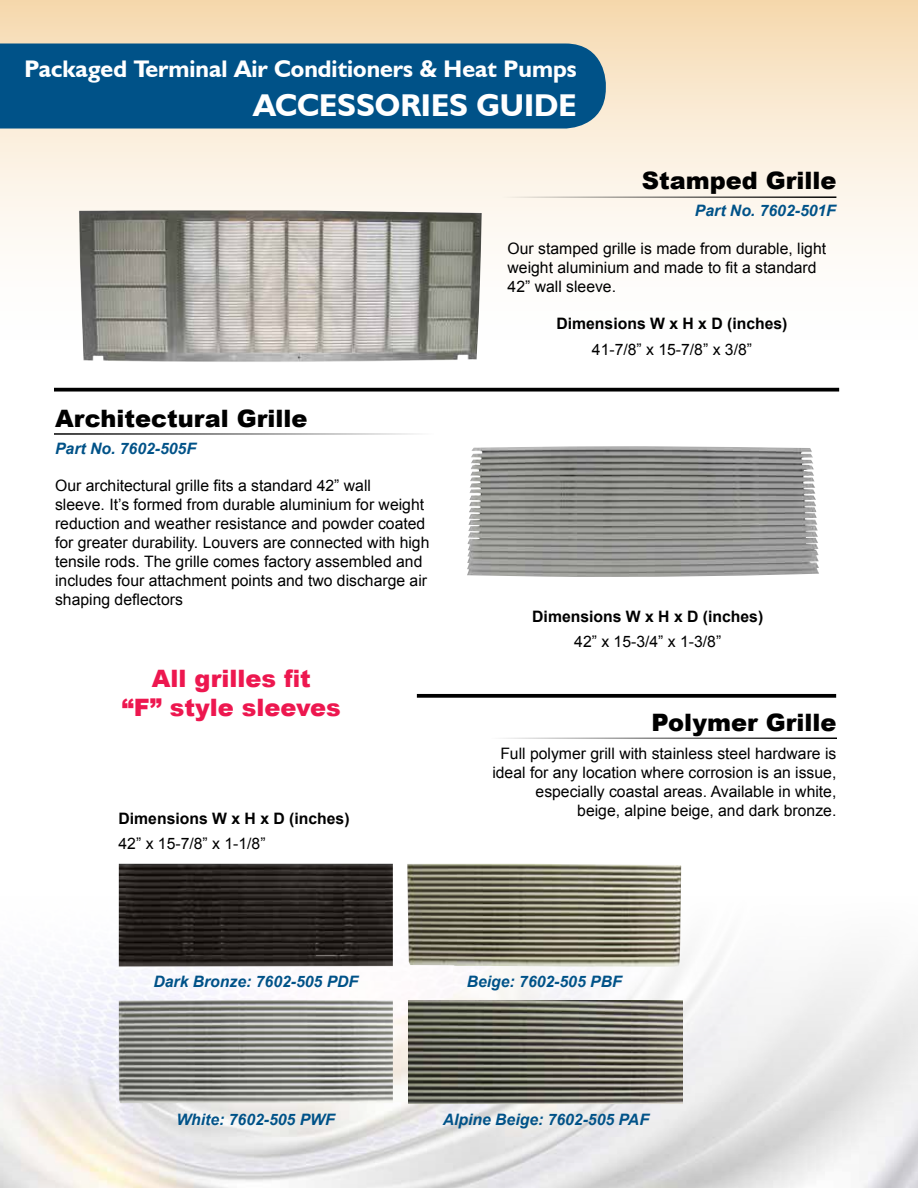
<style>
.page{position:relative;width:918px;height:1188px;background:#fff}
.page>*{position:absolute;margin:0;border:0;box-sizing:border-box;transform-origin:0 0}
.t1{font:700 31.5px "Humanist 521 BT";color:#fff}
.t2{font:900 24px "Arial";color:#000}
.t3{font:700 24px "Humanist 521 BT";color:#fff}
.t4{font:900 24px "Arial";color:#ed174f}
.t5{font:15.75px/18.9px "Arial";color:#000}
.t6{font:italic 700 15.75px "Arial";color:#005288}
.t7{font:700 15.75px "Arial";color:#000}
</style>
<div class="page">
<div style="left:0;top:0;width:918px;height:365px;background:linear-gradient(to bottom,#f7ddb8,#fff)"></div>
<hr style="left:490px;top:738px;width:347px;height:1px;background:#000">
<svg style="left:417px;top:694px;width:419px;height:4px;background:#121212"></svg>
<hr style="left:54px;top:433px;width:381px;height:2px;background:#000">
<svg style="left:54px;top:388px;width:785px;height:4px;background:#1e1e1e"></svg>
<hr style="left:501px;top:196px;width:335px;height:2px;background:#000">
<div style="left:0;top:44px;width:606px;height:85px;background:#005288"></div>
<img style="left:79px;top:210px;width:403px;height:152px">
<img style="left:467px;top:446px;width:352px;height:131px">
<img style="left:0;top:896px;width:918px;height:292px">
<img style="left:407px;top:864px;width:274px;height:103px">
<img style="left:119px;top:864px;width:274px;height:103px">
<img style="left:119px;top:1000px;width:274px;height:103px">
<img style="left:408px;top:1000px;width:274px;height:103px">
<p class="t3" style="left:25px;top:54px;width:553px">Packaged Terminal Air Conditioners &amp; Heat Pumps</p>
<p class="t1" style="left:253px;top:85px;width:325px">ACCESSORIES GUIDE</p>
<p class="t2" style="left:55px;top:401px;width:254px">Architectural Grille</p>
<p class="t6" style="left:55px;top:438px;width:142px">Part No. 7602-505F</p>
<p class="t5" style="left:55px;top:477px;width:317px">Our architectural grille fits a standard 42” wall</p>
<p class="t5" style="left:55px;top:496px;width:376px">sleeve. It’s formed from durable aluminium for weight reduction and weather resistance and powder coated for greater durability. Louvers are connected with high tensile rods. The grille comes factory assembled and includes four attachment points and two discharge air</p>
<p class="t5" style="left:55px;top:590px;width:129px">shaping deflectors</p>
<p class="t4" style="left:152px;top:661px;width:161px">All grilles fit</p>
<p class="t4" style="left:122px;top:690px;width:220px">“F” style sleeves</p>
<p class="t7" style="left:119px;top:808px;width:233px">Dimensions W x H x D (inches)</p>
<p class="t5" style="left:119px;top:835px;width:149px">42” x 15-7/8” x 1-1/8”</p>
<p class="t2" style="left:642px;top:163px;width:196px">Stamped Grille</p>
<p class="t6" style="left:695px;top:200px;width:142px">Part No. 7602-501F</p>
<p class="t5" style="left:508px;top:239px;width:320px">Our stamped grille is made from durable, light</p>
<p class="t5" style="left:508px;top:258px;width:311px">weight aluminium and made to fit a standard</p>
<p class="t5" style="left:508px;top:277px;width:110px">42” wall sleeve.</p>
<h5 class="t7" style="left:556px;top:313px;width:233px">Dimensions W x H x D (inches)</h5>
<p class="t5" style="left:592px;top:340px;width:162px">41-7/8” x 15-7/8” x 3/8”</p>
<h5 class="t7" style="left:532px;top:606px;width:233px">Dimensions W x H x D (inches)</h5>
<p class="t5" style="left:574px;top:632px;width:149px">42” x 15-3/4” x 1-3/8”</p>
<p class="t2" style="left:651px;top:705px;width:187px">Polymer Grille</p>
<p class="t5" style="left:492px;top:745px;width:346px;text-align:right">Full polymer grill with stainless steel hardware is ideal for any location where corrosion is an issue, especially coastal areas. Available in white, beige, alpine beige, and dark bronze.</p>
<p class="t6" style="left:153px;top:971px;width:206px">Dark Bronze: 7602-505 PDF</p>
<p class="t6" style="left:467px;top:971px;width:156px">Beige: 7602-505 PBF</p>
<p class="t6" style="left:176px;top:1110px;width:160px">White: 7602-505 PWF</p>
<p class="t6" style="left:443px;top:1110px;width:208px">Alpine Beige: 7602-505 PAF</p>
</div>
